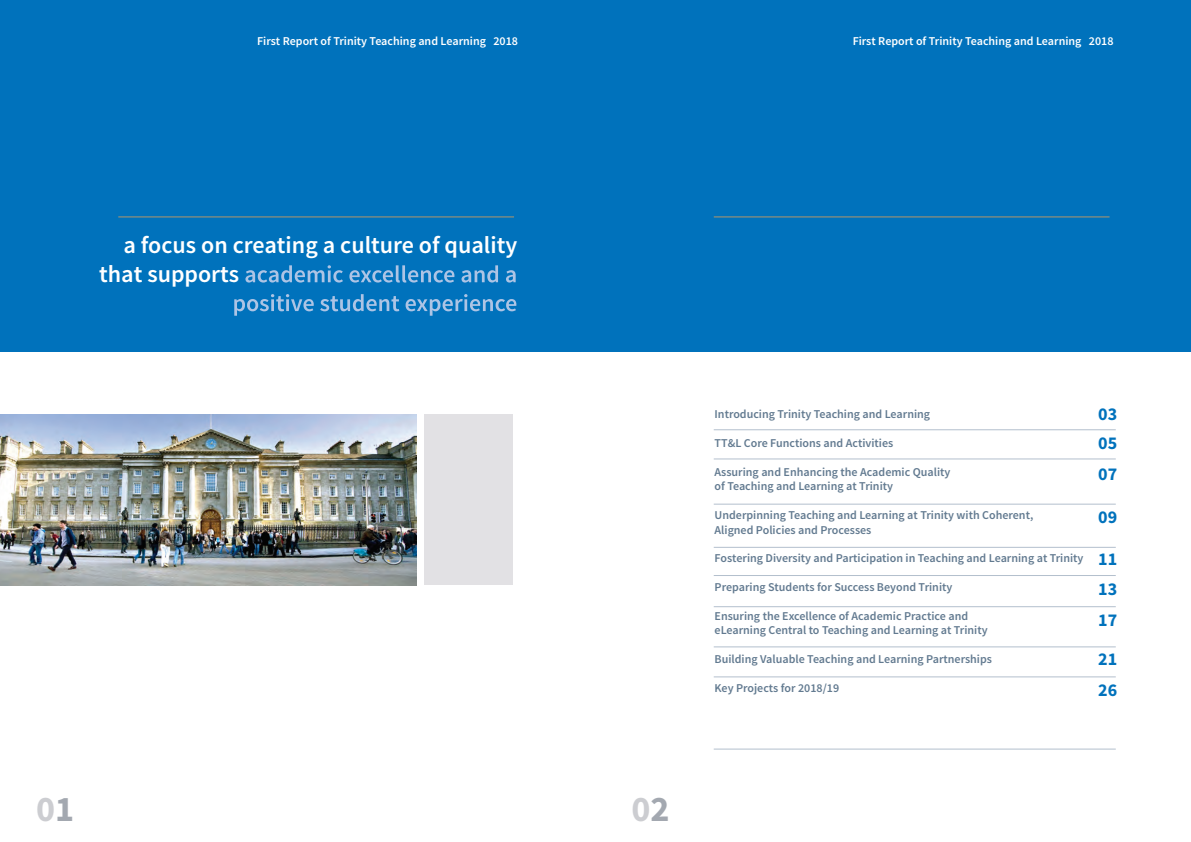
<style>
.page{position:relative;width:1191px;height:842px;background:#fff}
.page>*{position:absolute;margin:0;border:0;box-sizing:border-box;transform-origin:0 0}
.t1{font:700 36px "Source Sans Pro";color:#cccdd1}
.t2{font:600 24px/28.8px "Source Sans Pro";color:#fff}
.t3{font:700 18px/30.7px "Source Sans Pro";color:#0072bc}
.t4{font:600 12px/14.4px "Source Sans Pro";color:#627a90}
.t5{font:600 12px "Source Sans Pro";color:#fff}
.s1{color:#a3a8b0}
</style>
<div class="page">
<img style="left:0;top:414px;width:417px;height:171px">
<div style="left:424px;top:414px;width:89px;height:171px;background:#e2e1e4"></div>
<div style="left:0;top:0;width:1191px;height:351px;background:#0072bc"></div>
<hr style="left:118px;top:217px;width:396px;height:1px;background:#b29669">
<hr style="left:714px;top:217px;width:395px;height:1px;background:#b29669">
<hr style="left:713px;top:429px;width:402px;height:1px;background:#b3bfcd">
<hr style="left:713px;top:459px;width:402px;height:1px;background:#b3bfcd">
<hr style="left:713px;top:504px;width:402px;height:1px;background:#b3bfcd">
<hr style="left:713px;top:547px;width:402px;height:1px;background:#b3bfcd">
<hr style="left:713px;top:575px;width:402px;height:1px;background:#b3bfcd">
<hr style="left:713px;top:606px;width:402px;height:1px;background:#b3bfcd">
<hr style="left:713px;top:647px;width:402px;height:1px;background:#b3bfcd">
<hr style="left:713px;top:677px;width:402px;height:1px;background:#b3bfcd">
<hr style="left:713px;top:749px;width:402px;height:1px;background:#b3bfcd">
<svg style="left:245px;top:265px;width:115px;height:18px"></svg>
<svg style="left:234px;top:294px;width:95px;height:22px"></svg>
<p class="t5" style="left:257px;top:33px;width:262px">First Report of Trinity Teaching and Learning 2018</p>
<h2 class="t2" style="left:99px;top:232px;width:419px;text-indent:24px">a focus on creating a culture of quality that supports</h2>
<h1 class="t1" style="left:36px;top:784px;width:40px">0<span class="s1">1</span></h1>
<p class="t5" style="left:852px;top:33px;width:262px">First Report of Trinity Teaching and Learning 2018</p>
<h1 class="t1" style="left:631px;top:784px;width:40px">0<span class="s1">2</span></h1>
<p class="t4" style="left:714px;top:408px;width:217px">Introducing Trinity Teaching and Learning</p>
<p class="t4" style="left:714px;top:436px;width:180px">TT&amp;L Core Functions and Activities</p>
<p class="t4" style="left:714px;top:465px;width:237px">Assuring and Enhancing the Academic Quality of Teaching and Learning at Trinity</p>
<p class="t4" style="left:714px;top:508px;width:320px">Underpinning Teaching and Learning at Trinity with Coherent,<br>Aligned Policies and Processes</p>
<p class="t4" style="left:714px;top:552px;width:370px">Fostering Diversity and Participation in Teaching and Learning at Trinity</p>
<p class="t4" style="left:714px;top:580px;width:239px">Preparing Students for Success Beyond Trinity</p>
<p class="t4" style="left:714px;top:609px;width:275px">Ensuring the Excellence of Academic Practice and eLearning Central to Teaching and Learning at Trinity</p>
<p class="t4" style="left:714px;top:652px;width:279px">Building Valuable Teaching and Learning Partnerships</p>
<p class="t4" style="left:714px;top:681px;width:126px">Key Projects for 2018/19</p>
<h3 class="t3" style="left:1098px;top:399px;width:21px;line-height:28.9px">03<br>05</h3>
<h3 class="t3" style="left:1098px;top:459px;width:21px">07</h3>
<h3 class="t3" style="left:1098px;top:502px;width:21px">09</h3>
<h3 class="t3" style="left:1098px;top:543px;width:21px;text-align:justify">11<br>13<br>17</h3>
<h3 class="t3" style="left:1098px;top:643px;width:21px;line-height:31px">21<br>26</h3>
</div>
